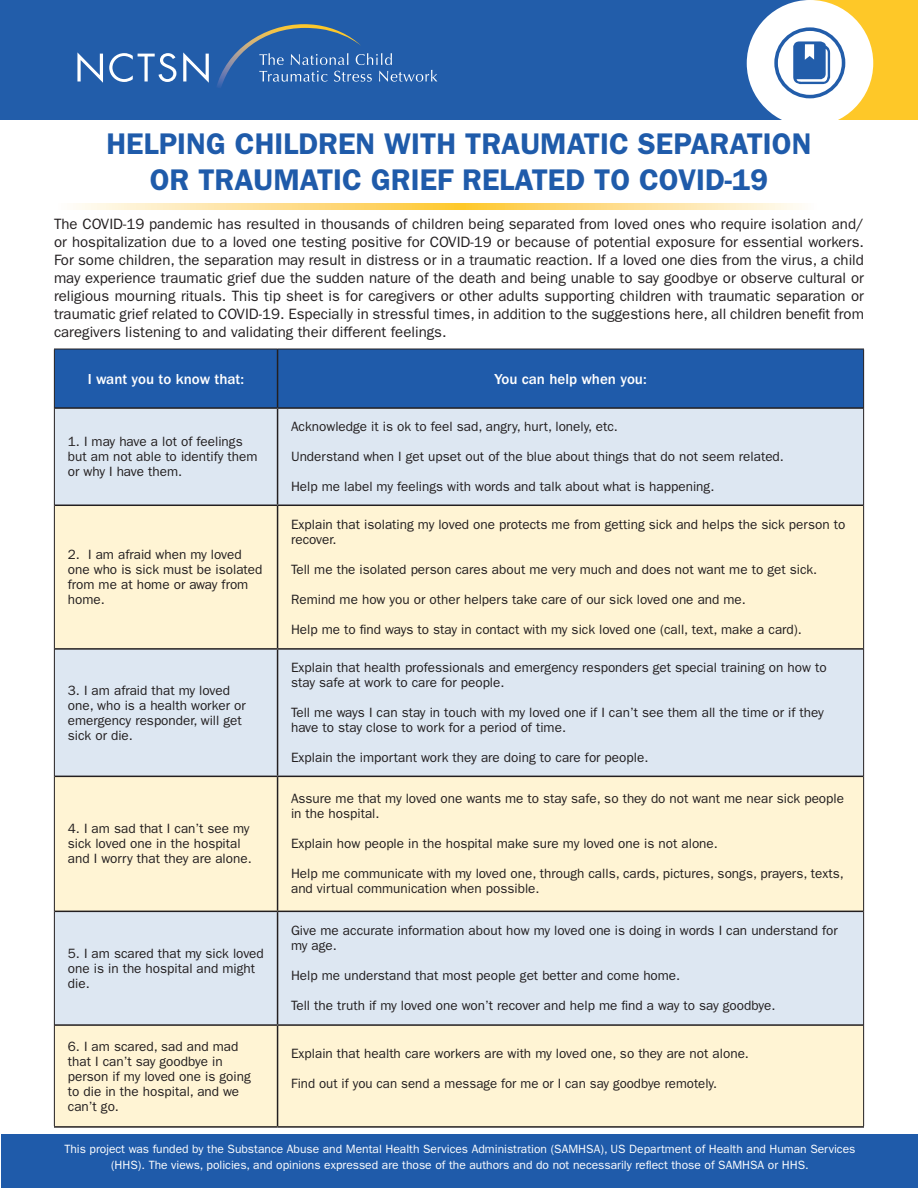
<style>
.page{position:relative;width:918px;height:1188px;background:#fff}
.page>*{position:absolute;margin:0;border:0;box-sizing:border-box;transform-origin:0 0}
.t1{font:600 30px "ITC Franklin Gothic Std";color:#1f5baa}
.t2{font:15px/18px "ITC Franklin Gothic Std";color:#231f20;text-align:justify}
.t3{font:500 15px "ITC Franklin Gothic Std";color:#fff}
.t4{font:13.5px/15px "ITC Franklin Gothic Std";color:#231f20}
.t5{font:12px/16.5px "ITC Franklin Gothic Std";color:#fff;text-align:center}
</style>
<div class="page">
<div style="left:1px;top:1134px;width:917px;height:54px;background:#1f5baa"></div>
<div style="left:0;top:0;width:918px;height:119px;background:#fec828"></div>
<div style="left:0;top:0;width:808px;height:119px;background:#225daa"></div>
<div style="left:747px;top:0;width:126px;height:127px;background:#fff;border-radius:50%"></div>
<svg style="left:77px;top:52px;width:26px;height:31px"></svg>
<svg style="left:109px;top:53px;width:67px;height:29px"></svg>
<svg style="left:183px;top:52px;width:26px;height:31px"></svg>
<svg style="left:361px;top:53px;width:76px;height:29px"></svg>
<img style="left:217px;top:24px;width:144px;height:64px">
<svg style="left:774px;top:27px;width:71px;height:71px"></svg>
<svg style="left:76px;top:203px;width:726px;height:6px"></svg>
<div style="left:55px;top:350px;width:808px;height:57px;background:#1f5baa"></div>
<div style="left:55px;top:409px;width:808px;height:96px;background:#dde7f2"></div>
<svg style="left:55px;top:506px;width:808px;height:620px;fill:#fff4d4"></svg>
<hr style="left:54px;top:349px;width:224px;height:1px;background:#231f20">
<hr style="left:54px;top:349px;width:1px;height:59px;background:#231f20">
<hr style="left:278px;top:349px;width:586px;height:1px;background:#231f20">
<hr style="left:863px;top:349px;width:1px;height:59px;background:#231f20">
<hr style="left:54px;top:408px;width:1px;height:97px;background:#231f20">
<hr style="left:863px;top:408px;width:1px;height:97px;background:#231f20">
<hr style="left:54px;top:505px;width:1px;height:144px;background:#231f20">
<hr style="left:863px;top:505px;width:1px;height:144px;background:#231f20">
<hr style="left:54px;top:649px;width:1px;height:127px;background:#231f20">
<hr style="left:863px;top:649px;width:1px;height:127px;background:#231f20">
<hr style="left:54px;top:776px;width:1px;height:135px;background:#231f20">
<hr style="left:863px;top:776px;width:1px;height:135px;background:#231f20">
<hr style="left:54px;top:911px;width:1px;height:114px;background:#231f20">
<hr style="left:863px;top:911px;width:1px;height:114px;background:#231f20">
<hr style="left:54px;top:1025px;width:1px;height:101px;background:#231f20">
<hr style="left:863px;top:1025px;width:1px;height:101px;background:#231f20">
<hr style="left:277px;top:349px;width:1px;height:58px;background:#231f20">
<hr style="left:55px;top:407px;width:223px;height:2px;background:#231f20">
<hr style="left:278px;top:407px;width:585px;height:2px;background:#231f20">
<hr style="left:277px;top:409px;width:1px;height:96px;background:#231f20">
<hr style="left:55px;top:505px;width:223px;height:1px;background:#231f20">
<hr style="left:278px;top:505px;width:585px;height:1px;background:#231f20">
<hr style="left:277px;top:506px;width:1px;height:142px;background:#231f20">
<hr style="left:55px;top:648px;width:223px;height:2px;background:#231f20">
<hr style="left:278px;top:648px;width:585px;height:2px;background:#231f20">
<hr style="left:277px;top:650px;width:1px;height:126px;background:#231f20">
<hr style="left:55px;top:776px;width:223px;height:1px;background:#231f20">
<hr style="left:278px;top:776px;width:585px;height:1px;background:#231f20">
<hr style="left:277px;top:777px;width:1px;height:134px;background:#231f20">
<hr style="left:55px;top:911px;width:223px;height:1px;background:#231f20">
<hr style="left:278px;top:911px;width:585px;height:1px;background:#231f20">
<hr style="left:277px;top:912px;width:1px;height:112px;background:#231f20">
<hr style="left:55px;top:1024px;width:223px;height:2px;background:#231f20">
<hr style="left:278px;top:1024px;width:585px;height:2px;background:#231f20">
<hr style="left:277px;top:1026px;width:1px;height:100px;background:#231f20">
<hr style="left:54px;top:1126px;width:224px;height:2px;background:#231f20">
<hr style="left:278px;top:1126px;width:586px;height:2px;background:#231f20">
<p class="t1" style="left:107px;top:126px;width:706px">HELPING CHILDREN WITH TRAUMATIC SEPARATION</p>
<p class="t1" style="left:150px;top:162px;width:620px">OR TRAUMATIC GRIEF RELATED TO COVID-19</p>
<p class="t2" style="left:54px;top:216px;width:812px">The COVID-19 pandemic has resulted in thousands of children being separated from loved ones who require isolation and/ or hospitalization due to a loved one testing positive for COVID-19 or because of potential exposure for essential workers.<br>For some children, the separation may result in distress or in a traumatic reaction. If a loved one dies from the virus, a child may experience traumatic grief due the sudden nature of the death and being unable to say goodbye or observe cultural or religious mourning rituals. This tip sheet is for caregivers or other adults supporting children with traumatic separation or traumatic grief related to COVID-19. Especially in stressful times, in addition to the suggestions here, all children benefit from caregivers listening to and validating their different feelings.</p>
<p class="t3" style="left:88px;top:370px;width:158px">I want you to know that:</p>
<p class="t3" style="left:494px;top:370px;width:154px">You can help when you:</p>
<p class="t4" style="left:68px;top:434px;width:191px">1. I may have a lot of feelings but am not able to identify them or why I have them.</p>
<p class="t4" style="left:68px;top:547px;width:196px">2. I am afraid when my loved one who is sick must be isolated from me at home or away from home.</p>
<p class="t4" style="left:68px;top:683px;width:179px">3. I am afraid that my loved one, who is a health worker or emergency responder, will get sick or die.</p>
<p class="t4" style="left:68px;top:821px;width:185px">4. I am sad that I can’t see my sick loved one in the hospital and I worry that they are alone.</p>
<p class="t4" style="left:68px;top:946px;width:198px">5. I am scared that my sick loved one is in the hospital and might die.</p>
<p class="t4" style="left:291px;top:419px;width:328px">Acknowledge it is ok to feel sad, angry, hurt, lonely, etc.</p>
<p class="t4" style="left:291px;top:449px;width:494px">Understand when I get upset out of the blue about things that do not seem related.</p>
<p class="t4" style="left:291px;top:479px;width:425px">Help me label my feelings with words and talk about what is happening.</p>
<p class="t4" style="left:291px;top:517px;width:556px">Explain that isolating my loved one protects me from getting sick and helps the sick person to recover.</p>
<p class="t4" style="left:291px;top:562px;width:528px">Tell me the isolated person cares about me very much and does not want me to get sick.</p>
<p class="t4" style="left:291px;top:592px;width:456px">Remind me how you or other helpers take care of our sick loved one and me.</p>
<p class="t4" style="left:291px;top:622px;width:512px">Help me to find ways to stay in contact with my sick loved one (call, text, make a card).</p>
<p class="t4" style="left:291px;top:660px;width:537px">Explain that health professionals and emergency responders get special training on how to stay safe at work to care for people.</p>
<p class="t4" style="left:291px;top:705px;width:534px">Tell me ways I can stay in touch with my loved one if I can’t see them all the time or if they have to stay close to work for a period of time.</p>
<p class="t4" style="left:291px;top:750px;width:359px">Explain the important work they are doing to care for people.</p>
<p class="t4" style="left:291px;top:791px;width:555px">Assure me that my loved one wants me to stay safe, so they do not want me near sick people in the hospital.</p>
<p class="t4" style="left:291px;top:836px;width:428px">Explain how people in the hospital make sure my loved one is not alone.</p>
<p class="t4" style="left:291px;top:866px;width:554px">Help me communicate with my loved one, through calls, cards, pictures, songs, prayers, texts, and virtual communication when possible.</p>
<p class="t4" style="left:291px;top:923px;width:548px">Give me accurate information about how my loved one is doing in words I can understand for my age.</p>
<p class="t4" style="left:291px;top:968px;width:391px">Help me understand that most people get better and come home.</p>
<p class="t4" style="left:291px;top:998px;width:486px">Tell the truth if my loved one won’t recover and help me find a way to say goodbye.</p>
<p class="t4" style="left:68px;top:1039px;width:184px">6. I am scared, sad and mad that I can’t say goodbye in person if my loved one is going to die in the hospital, and we can’t go.</p>
<p class="t4" style="left:291px;top:1046px;width:459px">Explain that health care workers are with my loved one, so they are not alone.</p>
<p class="t4" style="left:291px;top:1076px;width:427px">Find out if you can send a message for me or I can say goodbye remotely.</p>
<p class="t5" style="left:64px;top:1140px;width:793px">This project was funded by the Substance Abuse and Mental Health Services Administration (SAMHSA), US Department of Health and Human Services (HHS). The views, policies, and opinions expressed are those of the authors and do not necessarily reflect those of SAMHSA or HHS.</p>
<p class="t5" style="left:205px;top:1143px;width:507px">HELPING CHILDREN WITH TRAUMATIC SEPARATION OR TRAUMATIC GRIEF RELATED TO COVID-19 www.NCTSN.org</p>
</div>
